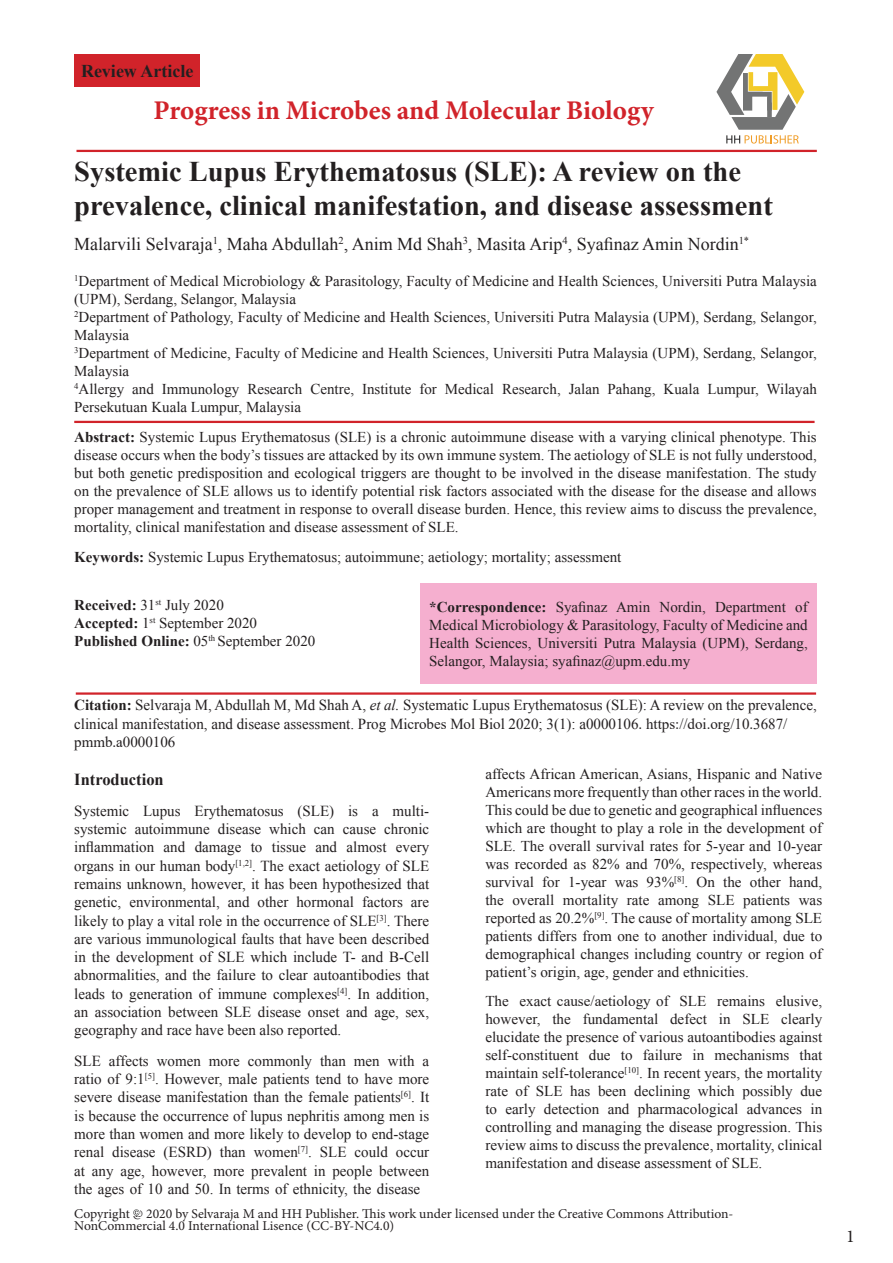
<style>
.page{position:relative;width:893px;height:1263px;background:#fff}
.page>*{position:absolute;margin:0;border:0;box-sizing:border-box;transform-origin:0 0}
.t1{font:700 28.5px/34.2px "Times New Roman";color:#231f20}
.t2{font:700 27px "Minion Pro";color:#d1232a}
.t3{font:18px "Times New Roman";color:#231f20}
.t4{font:700 18px "Times New Roman";color:#231f20}
.t5{font:18px "Minion Pro";color:#231f20}
.t6{font:700 16.8px "Times New Roman";color:#231f20}
.t7{font:15.3px/18.3px "Times New Roman";color:#231f20;text-align:justify}
.t8{font:15px/18px "Times New Roman";color:#231f20;text-align:justify}
.t9{font:13.5px/12px "Minion Pro";color:#231f20}
.s1{font-style:inherit}
.s2{font-weight:700}
.s3{font-style:italic}
</style>
<div class="page">
<svg style="left:716px;top:54px;width:88px;height:90px"></svg>
<div style="left:74px;top:55px;width:125px;height:32px;background:#d1232a"></div>
<hr style="left:76px;top:150px;width:741px;height:2px;background:#d1232a">
<hr style="left:74px;top:421px;width:740px;height:2px;background:#d1232a">
<hr style="left:76px;top:692px;width:740px;height:3px;background:#d1232a">
<svg style="left:134px;top:1209px;width:6px;height:6px"></svg>
<div style="left:420px;top:584px;width:397px;height:100px;background:#f5afcf"></div>
<p class="t4" style="left:81px;top:58px;width:114px">Review Article</p>
<h2 class="t2" style="left:154px;top:91px;width:502px">Progress in Microbes and Molecular Biology</h2>
<h1 class="t1" style="left:74px;top:154px;width:700px">System<span class="s1">ic</span> Lupus Erythematosus (SLE): A review on the prevalence, clinical manifestation, and disease assessment</h1>
<p class="t3" style="left:74px;top:232px;width:676px">Malarvili Selvaraja<sup>1</sup>, Maha Abdullah<sup>2</sup>, Anim Md Shah<sup>3</sup>, Masita Arip<sup>4</sup>, Syafinaz Amin Nordin<sup>1*</sup></p>
<p class="t8" style="left:74px;top:272px;width:744px;text-align:left"><sup>1</sup>Department of Medical Microbiology &amp; Parasitology, Faculty of Medicine and Health Sciences, Universiti Putra Malaysia (UPM), Serdang, Selangor, Malaysia<br><sup>2</sup>Department of Pathology, Faculty of Medicine and Health Sciences, Universiti Putra Malaysia (UPM), Serdang, Selangor, Malaysia<br><sup>3</sup>Department of Medicine, Faculty of Medicine and Health Sciences, Universiti Putra Malaysia (UPM), Serdang, Selangor, Malaysia<br><sup>4</sup>Allergy and Immunology Research Centre, Institute for Medical Research, Jalan Pahang, Kuala Lumpur, Wilayah Persekutuan Kuala Lumpur, Malaysia</p>
<p class="t8" style="left:74px;top:428px;width:744px"><span class="s2">Abstract:</span> Systemic Lupus Erythematosus (SLE) is a chronic autoimmune disease with a varying clinical phenotype. This disease occurs when the body’s tissues are attacked by its own immune system. The aetiology of SLE is not fully understood, but both genetic predisposition and ecological triggers are thought to be involved in the disease manifestation. The study on the prevalence of SLE allows us to identify potential risk factors associated with the disease for the disease and allows proper management and treatment in response to overall disease burden. Hence, this review aims to discuss the prevalence, mortality, clinical manifestation and disease assessment of SLE.</p>
<p class="t8" style="left:74px;top:548px;width:549px"><span class="s2">Keywords:</span> Systemic Lupus Erythematosus; autoimmune; aetiology; mortality; assessment</p>
<p class="t8" style="left:74px;top:596px;width:243px;text-align:left"><span class="s2">Received:</span> 31<sup>st</sup> July 2020<br><span class="s2">Accepted:</span> 1<sup>st</sup> September 2020<br><span class="s2">Published Online:</span> 05<sup>th</sup> September <span class="s1">2020</span></p>
<p class="t8" style="left:429px;top:598px;width:380px"><span class="s2">*Correspondence:</span> Syafinaz Amin Nordin, Department of Medical Microbiology &amp; Parasitology, Faculty of Medicine and Health Sciences, Universiti Putra Malaysia (UPM), Serdang, Selangor, Malaysia; syafinaz@upm.edu.my</p>
<p class="t7" style="left:74px;top:696px;width:744px;text-align:left"><span class="s2">Citation:</span> Selvaraja M, Abdullah M, Md Shah A, <span class="s3">et al.</span> Systematic Lupus Erythematosus (SLE): A review on the prevalence, clinical manifestation, and disease assessment. Prog <span class="s1">Microbes Mol Biol</span> 20<span class="s1">20</span>; <span class="s1">3</span>(1): a0000106<span class="s1">. https://doi.org/10.3687/ pmmb.a0000106</span></p>
<p class="t6" style="left:74px;top:768px;width:91px">Introduction</p>
<p class="t7" style="left:74px;top:801px;width:356px">Systemic Lupus Erythematosus (SLE) is a multi&shy;systemic autoimmune disease which can cause chronic inflammation and damage to tissue and almost every organs in our human body<sup>[1,2]</sup>. The exact aetiology of SLE remains unknown, however, it has been hypothesized that genetic, environmental, and other hormonal factors are likely to play a vital role in the occurrence of SLE<sup>[3]</sup>. There are various immunological faults that have been described in the development of SLE which include T- and B-Cell abnormalities, and the failure to clear autoantibodies that leads to generation of immune complexes<sup>[4]</sup>. In addition, an association between SLE disease onset and age, sex, geography and race have been also reported.</p>
<p class="t7" style="left:74px;top:1051px;width:356px">SLE affects women more commonly than men with a ratio of 9:1<sup>[5]</sup>. However, male patients tend to have more severe disease manifestation than the female patients<sup>[6]</sup>. It is because the occurrence of lupus nephritis among men is more than women and more likely to develop to end-stage renal disease (ESRD) than women<sup>[7]</sup>. SLE could occur at any age, however, more prevalent in people between the ages of 10 and 50. In terms of ethnicity, the disease</p>
<p class="t8" style="left:485px;top:764px;width:338px">affects African American, Asians, Hispanic and Native Americans more frequently than other races in the world.<br>This could be due to genetic and geographical influences which are thought to play a role in the development of SLE. The overall survival rates for 5-year and 10-year was recorded as 82% and 70%, respectively, whereas survival for 1-year was 93%<sup>[8]</sup>. On the other hand, the overall mortality rate among SLE patients was reported as 20.2%<sup>[9]</sup>. The cause of mortality among SLE patients differs from one to another individual, due to demographical changes including country or region of patient’s origin, age, gender and ethnicities.</p>
<p class="t8" style="left:485px;top:992px;width:338px">The exact <span class="s1">cause/aetiology</span> of SLE remains elusive, however, the fundamental defect in SLE clearly elucidate the presence of various autoantibodies against self<span class="s1">-</span>constituent due to failure in mechanisms that maintain self-tolerance<sup>[10]</sup>. In recent years, the mortality rate of SLE has been declining which possibly due to early detection and pharmacological advances in controlling and managing the disease progression. This review aims to discuss the prevalence, mortality, clinical manifestation and disease assessment of SLE.</p>
<p class="t9" style="left:74px;top:1208px;width:661px">Copyright @ 2020 by Selvaraja M and HH Publisher. This work under licensed under the Creative Commons Attribution-<br>NonCommercial 4.0 International Lisence (CC-BY-NC4.0)</p>
<p class="t5" style="left:846px;top:1224px;width:10px">1</p>
</div>
